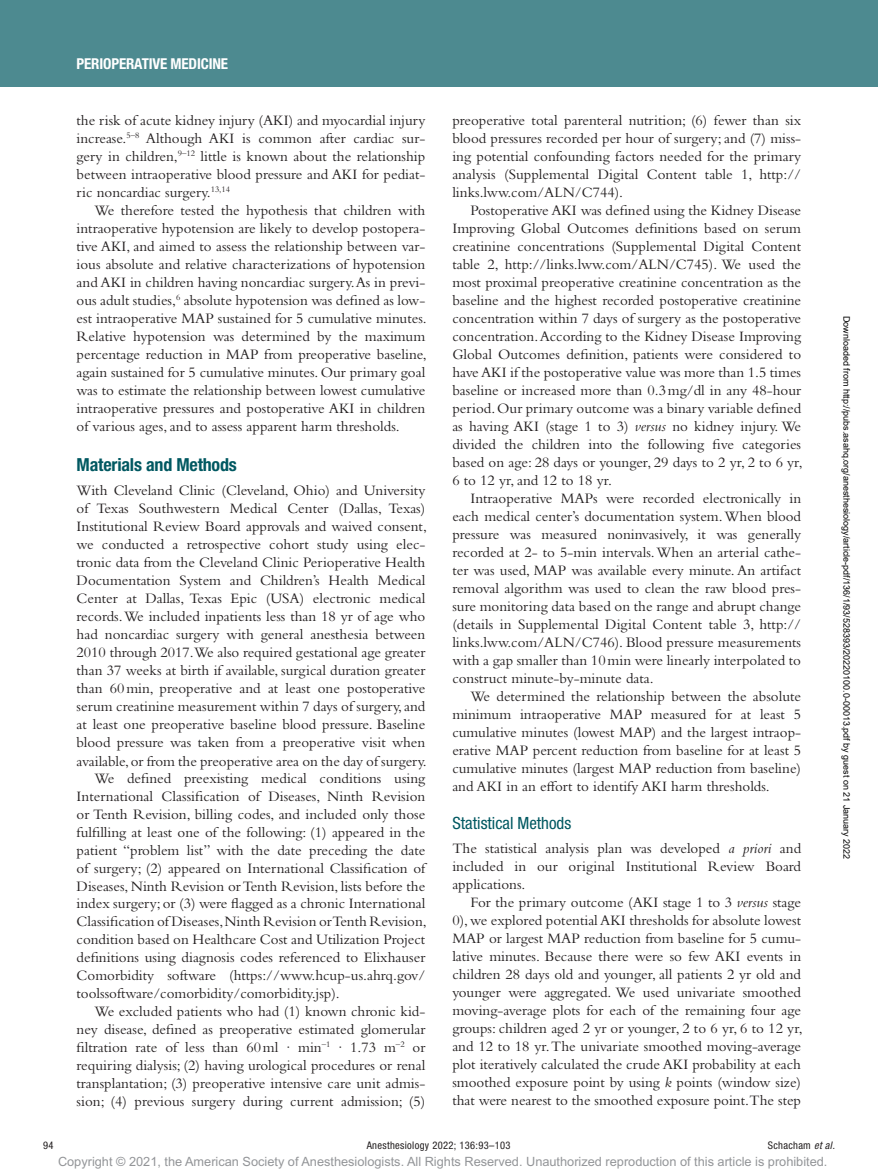
<style>
.page{position:relative;width:878px;height:1175px;background:#fff}
.page>*{position:absolute;margin:0;border:0;box-sizing:border-box;transform-origin:0 0}
.t1{font:700 condensed 18px "Helvetica Neue LT Std";letter-spacing:-.01em;color:#005861}
.t2{font:condensed 16.8px "Helvetica Neue LT Std";color:#005861}
.t3{font:15px/18px "Bembo Std";color:#231f20;text-align:justify}
.t4{font:700 condensed 15px "Helvetica Neue LT Std";letter-spacing:-.01em;color:#fff}
.t5{font:12.75px "Arial MT Std";color:#939598}
.t6{font:condensed 10.5px "Helvetica Neue LT Std";letter-spacing:.03em;color:#231f20}
.t7{font:9px "Arial";color:#000}
.s1{font-style:italic}
</style>
<div class="page">
<div style="left:0;top:0;width:878px;height:86px;background:#4d8a90"></div>
<p class="t4" style="left:77px;top:54px;width:153px">PERIOPERATIVE MEDICINE</p>
<p class="t3" style="left:77px;top:111px;width:350px">the risk of acute kidney injury (AKI) and myocardial injury increase.<sup>5–8</sup> Although AKI is common after cardiac sur&shy;gery in children,<sup>9–12</sup> little is known about the relationship between intraoperative blood pressure and AKI for pediat&shy;ric noncardiac surgery.<sup>13,14</sup></p>
<p class="t3" style="left:77px;top:201px;width:352px;text-indent:18px">We therefore tested the hypothesis that children with intraoperative hypotension are likely to develop postopera&shy;tive AKI, and aimed to assess the relationship between var&shy;ious absolute and relative characterizations of hypotension and AKI in children having noncardiac surgery. As in previ&shy;ous adult studies,<sup>6</sup> absolute hypotension was defined as low&shy;est intraoperative MAP sustained for 5 cumulative minutes.<br>Relative hypotension was determined by the maximum percentage reduction in MAP from preoperative baseline, again sustained for 5 cumulative minutes. Our primary goal was to estimate the relationship between lowest cumulative intraoperative pressures and postoperative AKI in children of various ages, and to assess apparent harm thresholds.</p>
<p class="t1" style="left:77px;top:453px;width:162px">Materials and Methods</p>
<p class="t3" style="left:77px;top:481px;width:350px">With Cleveland Clinic (Cleveland, Ohio) and University</p>
<p class="t3" style="left:77px;top:499px;width:350px">of Texas Southwestern Medical Center (Dallas, Texas)</p>
<p class="t3" style="left:77px;top:517px;width:352px">Institutional Review Board approvals and waived consent,</p>
<p class="t3" style="left:77px;top:535px;width:350px">we conducted a retrospective cohort study using elec-</p>
<p class="t3" style="left:77px;top:553px;width:350px">tronic data from the Cleveland Clinic Perioperative Health</p>
<p class="t3" style="left:77px;top:571px;width:350px">Documentation System and Children’s Health Medical</p>
<p class="t3" style="left:77px;top:589px;width:350px">Center at Dallas, Texas Epic (USA) electronic medical</p>
<p class="t3" style="left:77px;top:607px;width:350px">records. We included inpatients less than 18 yr of age who</p>
<p class="t3" style="left:77px;top:625px;width:350px">had noncardiac surgery with general anesthesia between</p>
<p class="t3" style="left:77px;top:643px;width:350px">2010 through 2017.We also required gestational age greater</p>
<p class="t3" style="left:77px;top:661px;width:350px">than 37 weeks at birth if available, surgical duration greater</p>
<p class="t3" style="left:77px;top:679px;width:350px">than 60min, preoperative and at least one postoperative</p>
<p class="t3" style="left:77px;top:697px;width:350px">serum creatinine measurement within 7 days of surgery, and</p>
<p class="t3" style="left:77px;top:715px;width:350px">at least one preoperative baseline blood pressure. Baseline</p>
<p class="t3" style="left:77px;top:733px;width:350px">blood pressure was taken from a preoperative visit when</p>
<p class="t3" style="left:77px;top:751px;width:352px">available, or from the preoperative area on the day of surgery.</p>
<p class="t3" style="left:95px;top:769px;width:332px">We defined preexisting medical conditions using</p>
<p class="t3" style="left:77px;top:787px;width:350px">International Classification of Diseases, Ninth Revision</p>
<p class="t3" style="left:77px;top:805px;width:350px">or Tenth Revision, billing codes, and included only those</p>
<p class="t3" style="left:77px;top:823px;width:350px">fulfilling at least one of the following: (1) appeared in the</p>
<p class="t3" style="left:77px;top:840px;width:350px">patient “problem list” with the date preceding the date</p>
<p class="t3" style="left:77px;top:858px;width:350px">of surgery; (2) appeared on International Classification of</p>
<p class="t3" style="left:77px;top:876px;width:350px">Diseases, Ninth Revision or Tenth Revision, lists before the</p>
<p class="t3" style="left:77px;top:894px;width:350px">index surgery; or (3) were flagged as a chronic International</p>
<p class="t3" style="left:77px;top:912px;width:352px">Classification of Diseases, Ninth Revision or Tenth Revision,</p>
<p class="t3" style="left:77px;top:930px;width:350px">condition based on Healthcare Cost and Utilization Project</p>
<p class="t3" style="left:77px;top:948px;width:350px">definitions using diagnosis codes referenced to Elixhauser</p>
<p class="t3" style="left:77px;top:965px;width:350px">Comorbidity software (https://www.hcup-us.ahrq.gov/</p>
<p class="t3" style="left:77px;top:983px;width:265px">toolssoftware/comorbidity/comorbidity.jsp).</p>
<p class="t3" style="left:95px;top:1001px;width:332px">We excluded patients who had (1) known chronic kid-</p>
<p class="t3" style="left:77px;top:1019px;width:350px">ney disease, defined as preoperative estimated glomerular</p>
<p class="t3" style="left:77px;top:1037px;width:350px">filtration rate of less than 60ml ∙ min<sup>–1</sup> ∙ 1.73 m<sup>–2</sup> or</p>
<p class="t3" style="left:77px;top:1055px;width:350px">requiring dialysis; (2) having urological procedures or renal</p>
<p class="t3" style="left:77px;top:1073px;width:350px">transplantation; (3) preoperative intensive care unit admis-</p>
<p class="t3" style="left:77px;top:1091px;width:350px">sion; (4) previous surgery during current admission; (5)</p>
<p class="t3" style="left:452px;top:111px;width:350px">preoperative total parenteral nutrition; (6) fewer than six blood pressures recorded per hour of surgery; and (7) miss&shy;ing potential confounding factors needed for the primary analysis (Supplemental Digital Content table 1, http:// links.lww.com/ALN/C744).</p>
<p class="t3" style="left:452px;top:201px;width:352px;text-indent:18px">Postoperative AKI was defined using the Kidney Disease Improving Global Outcomes definitions based on serum creatinine concentrations (Supplemental Digital Content table 2, http://links.lww.com/ALN/C745). We used the most proximal preoperative creatinine concentration as the baseline and the highest recorded postoperative creatinine concentration within 7 days of surgery as the postoperative concentration. According to the Kidney Disease Improving Global Outcomes definition, patients were considered to have AKI if the postoperative value was more than 1.5 times baseline or increased more than 0.3mg/dl in any 48-hour period. Our primary outcome was a binary variable defined as having AKI (stage 1 to 3) <span class="s1">versus</span> no kidney injury. We divided the children into the following five categories based on age: 28 days or younger, 29 days to 2 yr, 2 to 6 yr, 6 to 12 yr, and 12 to 18 yr.</p>
<p class="t3" style="left:452px;top:489px;width:350px;text-indent:18px">Intraoperative MAPs were recorded electronically in each medical center’s documentation system. When blood pressure was measured noninvasively, it was generally recorded at 2- to 5-min intervals. When an arterial cathe&shy;ter was used, MAP was available every minute. An artifact removal algorithm was used to clean the raw blood pres&shy;sure monitoring data based on the range and abrupt change (details in Supplemental Digital Content table 3, http:// links.lww.com/ALN/C746). Blood pressure measurements with a gap smaller than 10min were linearly interpolated to construct minute-by-minute data.</p>
<p class="t3" style="left:452px;top:687px;width:350px;text-indent:18px">We determined the relationship between the absolute minimum intraoperative MAP measured for at least 5 cumulative minutes (lowest MAP) and the largest intraop&shy;erative MAP percent reduction from baseline for at least 5 cumulative minutes (largest MAP reduction from baseline) and AKI in an effort to identify AKI harm thresholds.</p>
<p class="t2" style="left:452px;top:813px;width:120px">Statistical Methods</p>
<p class="t3" style="left:452px;top:839px;width:350px">The statistical analysis plan was developed <span class="s1">a priori</span> and included in our original Institutional Review Board applications.</p>
<p class="t3" style="left:452px;top:893px;width:352px;text-indent:18px">For the primary outcome (AKI stage 1 to 3 <span class="s1">versus</span> stage 0), we explored potential AKI thresholds for absolute lowest MAP or largest MAP reduction from baseline for 5 cumu&shy;lative minutes. Because there were so few AKI events in children 28 days old and younger, all patients 2 yr old and younger were aggregated. We used univariate smoothed moving-average plots for each of the remaining four age groups: children aged 2 yr or younger, 2 to 6 yr, 6 to 12 yr, and 12 to 18 yr. The univariate smoothed moving-average plot iteratively calculated the crude AKI probability at each smoothed exposure point by using <span class="s1">k</span> points (window size) that were nearest to the smoothed exposure point.The step</p>
<p class="t7" style="left:850px;top:315px;width:545px;rotate:90deg">Downloaded from http://pubs.asahq.org/anesthesiology/article-pdf/136/1/93/528393/20220100.0-00013.pdf by guest on 21 January 2022</p>
<p class="t6" style="left:43px;top:1139px;width:12px">94</p>
<p class="t6" style="left:367px;top:1139px;width:145px">Anesthesiology 2022; 136:93–103</p>
<p class="t6" style="left:767px;top:1139px;width:68px">Schacham <span class="s1">et al.</span></p>
<p class="t5" style="left:58px;top:1154px;width:771px">Copyright © 2021, the American Society of Anesthesiologists. All Rights Reserved. Unauthorized reproduction of this article is prohibited.</p>
</div>
